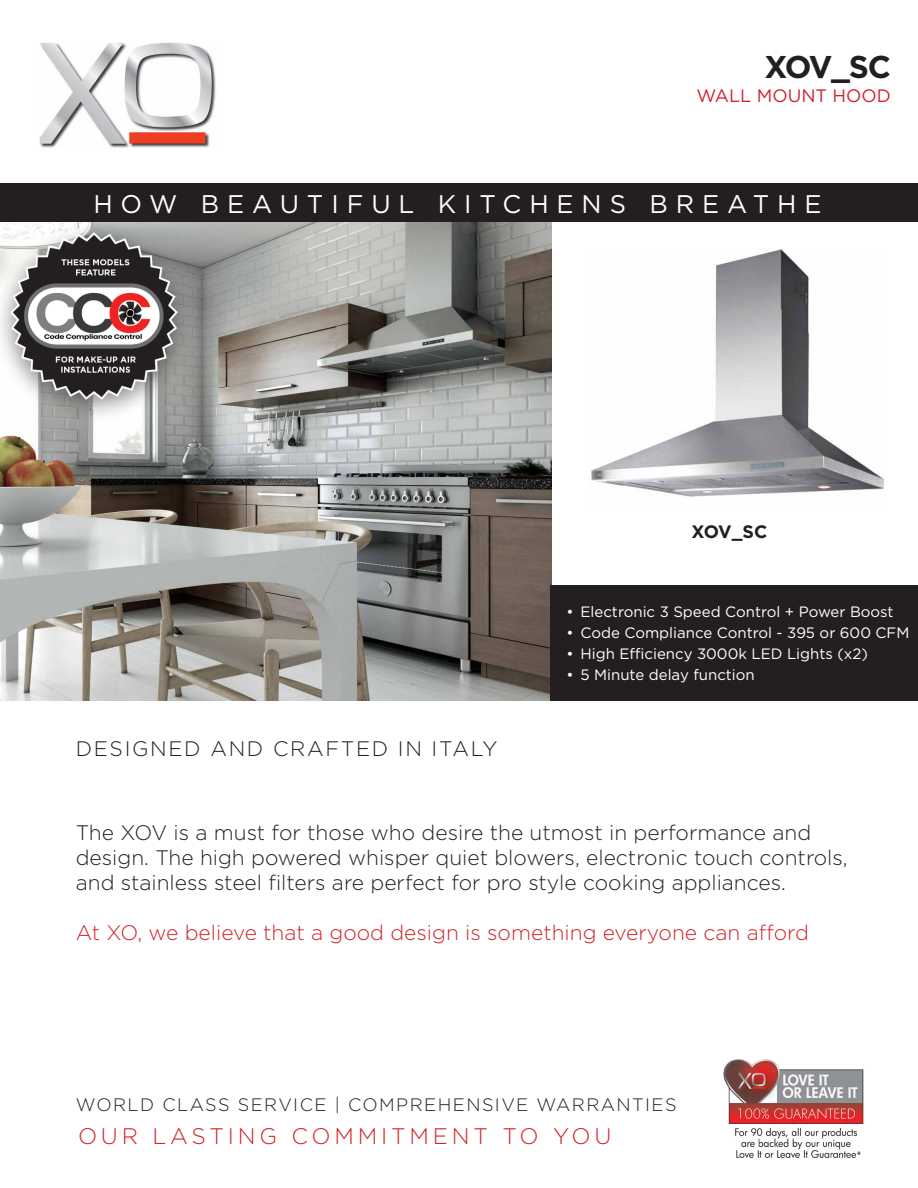
<style>
.page{position:relative;width:918px;height:1188px;background:#fff}
.page>*{position:absolute;margin:0;border:0;box-sizing:border-box;transform-origin:0 0}
.t1{font:700 31.5px "Gotham";color:#231f20}
.t2{font:25.5px "Gotham";letter-spacing:.31em;color:#fff}
.t3{font:300 22.5px "Gotham";letter-spacing:.17em;color:#d1232a}
.t4{font:300 21px/25.2px "Gotham";color:#231f20}
.t5{font:300 21px "Gotham";color:#d1232a}
.t6{font:300 21px "Gotham";letter-spacing:.08em;color:#231f20}
.t7{font:300 18px "Gotham";letter-spacing:.08em;color:#231f20}
.t8{font:18px "Gotham";color:#d1232a}
.t9{font:700 18px "Gotham";color:#231f20}
.t10{font:15px "Gotham";color:#fff}
</style>
<div class="page">
<img style="left:39px;top:42px;width:177px;height:106px">
<img style="left:0;top:222px;width:552px;height:478px">
<div style="left:550px;top:585px;width:368px;height:115px;background:#231f20"></div>
<img style="left:723px;top:1059px;width:141px;height:99px">
<div style="left:0;top:222px;width:195px;height:202px;background:#231f20;opacity:.5"></div>
<img style="left:0;top:222px;width:188px;height:188px">
<div style="left:0;top:183px;width:918px;height:39px;background:#231f20"></div>
<img style="left:591px;top:249px;width:293px;height:248px">
<p class="t1" style="left:765px;top:46px;width:128px">XOV_SC</p>
<p class="t8" style="left:697px;top:84px;width:196px">WALL MOUNT HOOD</p>
<p class="t2" style="left:93px;top:187px;width:730px">HOW BEAUTIFUL KITCHENS BREATHE</p>
<p class="t9" style="left:692px;top:520px;width:77px">XOV_SC</p>
<p class="t6" style="left:76px;top:736px;width:423px">DESIGNED AND CRAFTED IN ITALY</p>
<p class="t10" style="left:566px;top:602px;width:329px">• Electronic 3 Speed Control + Power Boost</p>
<p class="t10" style="left:566px;top:623px;width:345px">• Code Compliance Control - 395 or 600 CFM</p>
<p class="t10" style="left:566px;top:644px;width:303px">• High Efficiency 3000k LED Lights (x2)</p>
<p class="t10" style="left:566px;top:665px;width:190px">• 5 Minute delay function</p>
<p class="t4" style="left:76px;top:819px;width:737px">The XOV is a must for those who desire the utmost in performance and</p>
<p class="t4" style="left:76px;top:844px;width:774px">design. The high powered whisper quiet blowers, electronic touch controls, and stainless steel filters are perfect for pro style cooking appliances.</p>
<p class="t5" style="left:76px;top:920px;width:735px">At XO, we believe that a good design is something everyone can afford</p>
<p class="t7" style="left:76px;top:1093px;width:602px">WORLD CLASS SERVICE | COMPREHENSIVE WARRANTIES</p>
<p class="t3" style="left:78px;top:1122px;width:535px">OUR LASTING COMMITMENT TO YOU</p>
</div>
